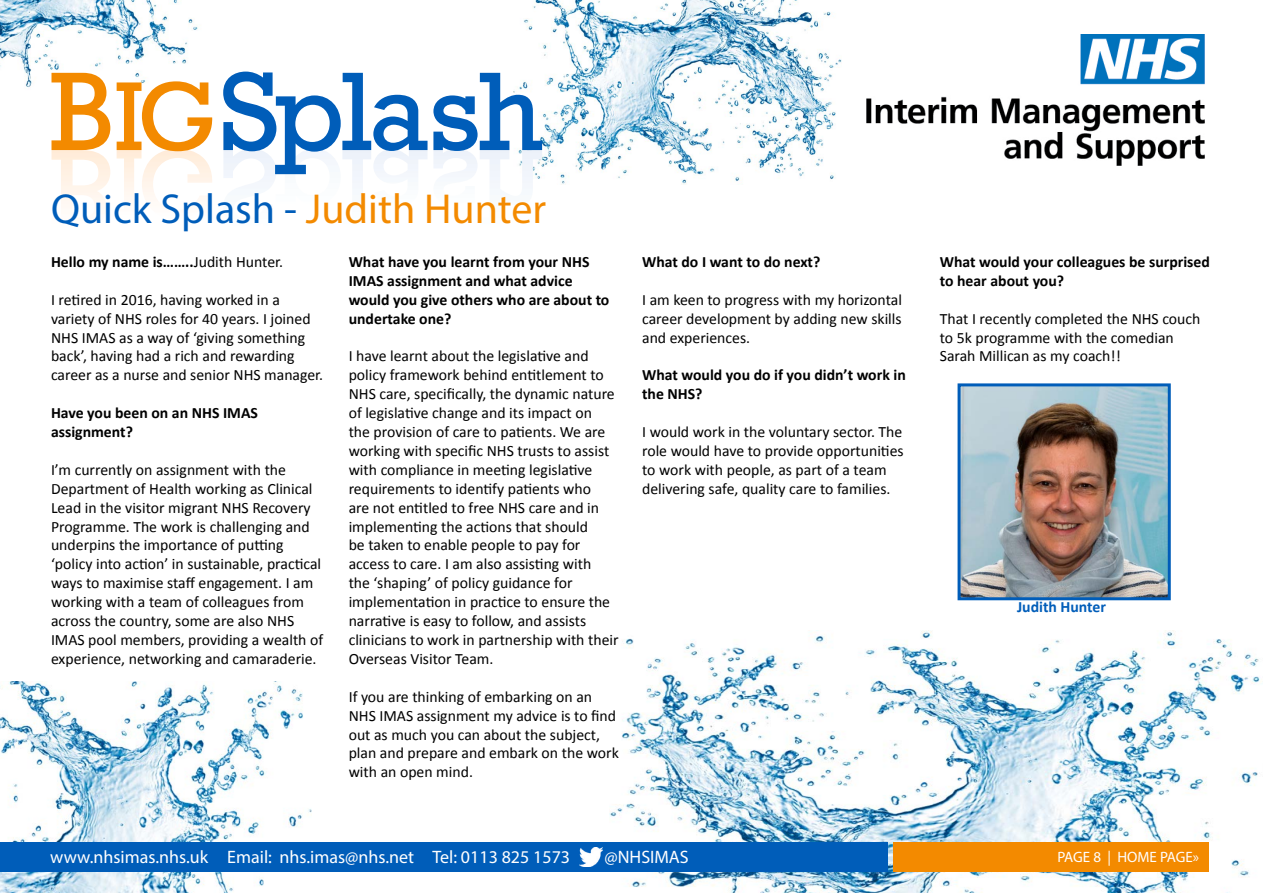
<style>
.page{position:relative;width:1263px;height:893px;background:#fff}
.page>*{position:absolute;margin:0;border:0;box-sizing:border-box;transform-origin:0 0}
.t1{font:113.7px "Rockwell";letter-spacing:-.04em;color:#005db9}
.t2{font:99.6px "Rockwell";color:#f38a00}
.t3{font:42px "Myriad Pro";color:#005db9}
.t4{font:18px "Myriad Pro";color:#fff}
.t5{font:15.75px/18.9px "Calibri";color:#000}
.t6{font:700 15.75px/18.9px "Calibri";color:#000}
.t7{font:700 15.75px "Calibri";color:#005db9}
.t8{font:15px "Myriad Pro";color:#fff}
.s1{font-size:113.7px}
.s2{color:#f38a00}
.s3{font-weight:400}
</style>
<div class="page">
<img style="left:0;top:682px;width:312px;height:211px">
<img style="left:0;top:0;width:198px;height:88px">
<img style="left:514px;top:0;width:328px;height:185px">
<img style="left:866px;top:34px;width:338px;height:132px">
<svg style="left:223px;top:126px;width:204px;height:63px"></svg>
<svg style="left:433px;top:149px;width:109px;height:40px"></svg>
<svg style="left:52px;top:150px;width:58px;height:57px"></svg>
<svg style="left:117px;top:149px;width:95px;height:51px"></svg>
<img style="left:610px;top:630px;width:650px;height:263px">
<div style="left:0;top:842px;width:887px;height:30px;background:#005db9"></div>
<div style="left:893px;top:842px;width:316px;height:30px;background:#f38a00"></div>
<img style="left:579px;top:847px;width:24px;height:19px">
<img style="left:961px;top:387px;width:206px;height:209px">
<div style="left:957px;top:383px;width:214px;height:217px;border:3px solid #005db9"></div>
<h2 class="t2" style="left:49px;top:59px;width:170px"><span class="s1">B</span>IG</h2>
<h1 class="t1" style="left:220px;top:46px;width:325px">Splash</h1>
<h3 class="t3" style="left:51px;top:183px;width:497px">Quick Splash - <span class="s2">Judith Hunter</span></h3>
<p class="t6" style="left:51px;top:252px;width:234px">Hello my name is……..<span class="s3">Judith Hunter.</span></p>
<p class="t5" style="left:51px;top:290px;width:274px">I retired in 2016, having worked in a variety of NHS roles for 40 years. I joined NHS IMAS as a way of ‘giving something back’, having had a rich and rewarding career as a nurse and senior NHS manager.</p>
<p class="t6" style="left:51px;top:403px;width:208px">Have you been on an NHS IMAS assignment?</p>
<p class="t5" style="left:51px;top:460px;width:274px">I’m currently on assignment with the Department of Health working as Clinical Lead in the visitor migrant NHS Recovery Programme. The work is challenging and underpins the importance of putting ‘policy into action’ in sustainable, practical ways to maximise staff engagement. I am working with a team of colleagues from across the country, some are also NHS IMAS pool members, providing a wealth of experience, networking and camaraderie.</p>
<p class="t6" style="left:349px;top:252px;width:262px">What have you learnt from your NHS<br>IMAS assignment and what advice would you give others who are about to undertake one?</p>
<p class="t5" style="left:349px;top:347px;width:271px">I have learnt about the legislative and policy framework behind entitlement to NHS care, specifically, the dynamic nature of legislative change and its impact on<br>the provision of care to patients. We are working with specific NHS trusts to assist with compliance in meeting legislative requirements to identify patients who<br>are not entitled to free NHS care and in implementing the actions that should<br>be taken to enable people to pay for access to care. I am also assisting with<br>the ‘shaping’ of policy guidance for implementation in practice to ensure the narrative is easy to follow, and assists clinicians to work in partnership with their Overseas Visitor Team.</p>
<p class="t5" style="left:349px;top:687px;width:272px">If you are thinking of embarking on an NHS IMAS assignment my advice is to find out as much you can about the subject, plan and prepare and embark on the work with an open mind.</p>
<p class="t6" style="left:642px;top:252px;width:180px">What do I want to do next?</p>
<p class="t5" style="left:642px;top:290px;width:261px;text-align:justify">I am keen to progress with my horizontal career development by adding new skills and experiences.</p>
<p class="t6" style="left:642px;top:366px;width:265px">What would you do if you didn’t work in the NHS?</p>
<p class="t5" style="left:642px;top:422px;width:263px">I would work in the voluntary sector. The role would have to provide opportunities to work with people, as part of a team delivering safe, quality care to families.</p>
<p class="t6" style="left:940px;top:252px;width:272px">What would your colleagues be surprised to hear about you?</p>
<p class="t5" style="left:940px;top:309px;width:262px">That I recently completed the NHS couch to 5k programme with the comedian<br>Sarah Millican as my coach!!</p>
<p class="t7" style="left:1017px;top:597px;width:90px">Judith Hunter</p>
<p class="t4" style="left:50px;top:846px;width:521px">www.nhsimas.nhs.uk Email: nhs.imas@nhs.net Tel: 0113 825 1573</p>
<p class="t4" style="left:604px;top:846px;width:86px">@NHSIMAS</p>
<p class="t8" style="left:1057px;top:847px;width:143px">PAGE 8 | HOME PAGE»</p>
</div>
